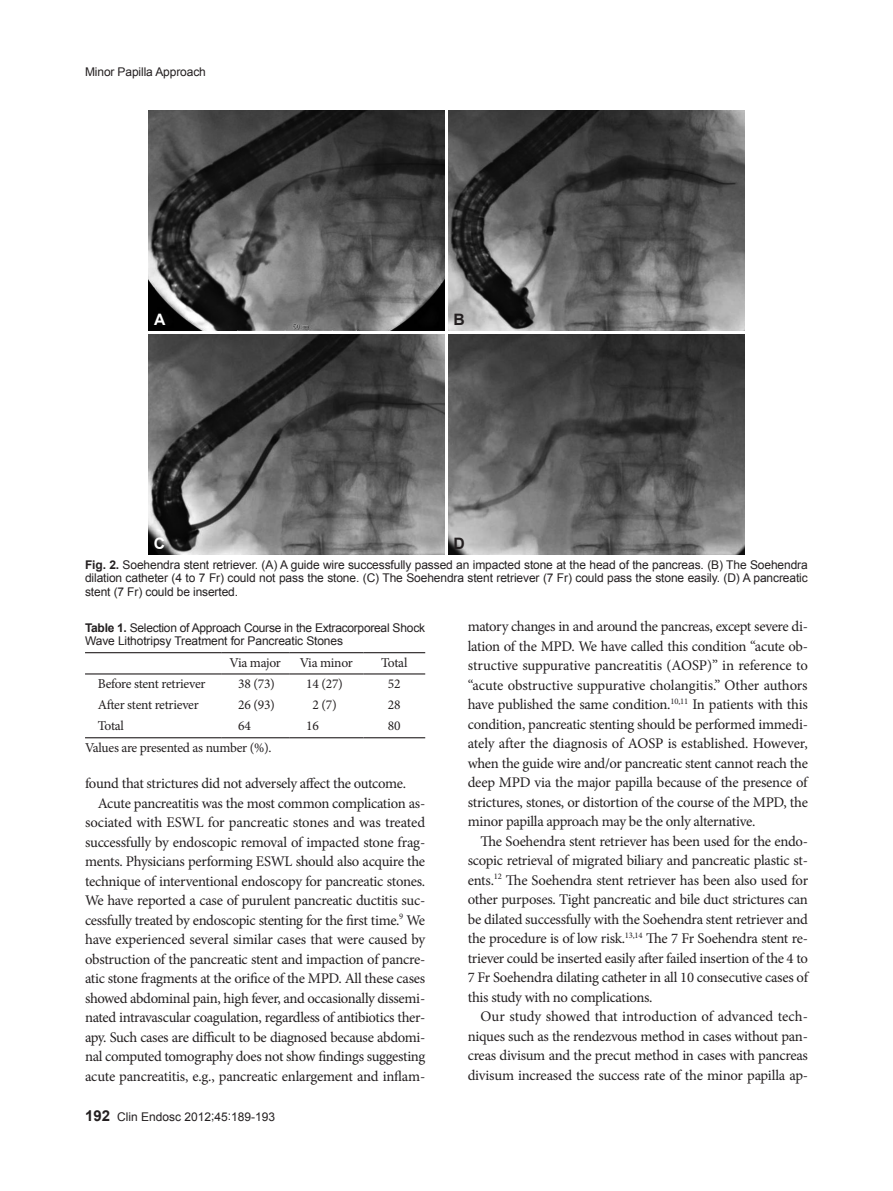
<style>
.page{position:relative;width:893px;height:1191px;background:#fff}
.page>*{position:absolute;margin:0;border:0;box-sizing:border-box;transform-origin:0 0}
.t1{font:700 15.75px "Arial";color:#fff}
.t2{font:700 15.75px "Arial";color:#231f20}
.본문{font:14.7px/19.5px "Minion Pro";letter-spacing:-.02em;color:#231f20;text-align:justify}
.표본문{font:13.5px "Minion Pro";letter-spacing:-.02em;color:#231f20}
.표설명{font:13.5px "Minion Pro";letter-spacing:-.025em;color:#231f20}
.그림제목{font:12px/13.5px "Arial";letter-spacing:-.01em;color:#231f20;text-align:justify}
.표제목{font:12px/13.5px "Arial";letter-spacing:-.015em;color:#231f20}
.s1{font-weight:700}
.s2{font-weight:700;font-size:15px}
</style>
<div class="page">
<hr style="left:85px;top:737px;width:136px;height:1px;background:#231f20">
<hr style="left:221px;top:737px;width:68px;height:1px;background:#231f20">
<hr style="left:289px;top:737px;width:74px;height:1px;background:#231f20">
<hr style="left:363px;top:737px;width:62px;height:1px;background:#231f20">
<hr style="left:85px;top:652px;width:136px;height:1px;background:#231f20">
<hr style="left:221px;top:652px;width:68px;height:1px;background:#231f20">
<hr style="left:289px;top:652px;width:74px;height:1px;background:#231f20">
<hr style="left:363px;top:652px;width:62px;height:1px;background:#231f20">
<hr style="left:85px;top:673px;width:136px;height:1px;background:#231f20">
<hr style="left:221px;top:673px;width:68px;height:1px;background:#231f20">
<hr style="left:289px;top:673px;width:74px;height:1px;background:#231f20">
<hr style="left:363px;top:673px;width:62px;height:1px;background:#231f20">
<img style="left:149px;top:111px;width:295px;height:219px">
<img style="left:449px;top:111px;width:295px;height:219px">
<img style="left:149px;top:334px;width:295px;height:220px">
<img style="left:449px;top:334px;width:295px;height:220px">
<p class="그림제목" style="left:85px;top:65px;width:122px">Minor Papilla Approach</p>
<p class="t1" style="left:154px;top:309px;width:13px">A</p>
<p class="t1" style="left:154px;top:533px;width:13px">C</p>
<p class="t2" style="left:454px;top:309px;width:13px">B</p>
<p class="t2" style="left:454px;top:533px;width:13px">D</p>
<p class="그림제목" style="left:85px;top:558px;width:724px"><span class="s1">Fig. 2.</span> Soehendra stent retriever. (A) A guide wire successfully passed an impacted stone at the head of the pancreas. (B) The Soehendra dilation catheter (4 to 7 Fr) could not pass the stone. (C) The Soehendra stent retriever (7 Fr) could pass the stone easily. (D) A pancreatic stent (7 Fr) could be inserted.</p>
<p class="표제목" style="left:85px;top:621px;width:342px"><span class="s1">Table 1.</span> Selection of Approach Course in the Extracorporeal Shock<br>Wave Lithotripsy Treatment for Pancreatic Stones</p>
<p class="표본문" style="left:230px;top:653px;width:53px">Via major</p>
<p class="표본문" style="left:300px;top:653px;width:55px">Via minor</p>
<p class="표본문" style="left:381px;top:653px;width:28px">Total</p>
<p class="표본문" style="left:98px;top:675px;width:109px">Before stent retriever</p>
<p class="표본문" style="left:238px;top:675px;width:38px">38 (73)</p>
<p class="표본문" style="left:306px;top:675px;width:38px">14 (27)</p>
<p class="표본문" style="left:388px;top:675px;width:14px">52</p>
<p class="표본문" style="left:98px;top:696px;width:102px">After stent retriever</p>
<p class="표본문" style="left:238px;top:696px;width:38px">26 (93)</p>
<p class="표본문" style="left:312px;top:696px;width:26px">2 (7)</p>
<p class="표본문" style="left:388px;top:696px;width:14px">28</p>
<p class="표본문" style="left:98px;top:717px;width:28px">Total</p>
<p class="표본문" style="left:238px;top:717px;width:14px">64</p>
<p class="표본문" style="left:306px;top:717px;width:14px">16</p>
<p class="표본문" style="left:388px;top:717px;width:14px">80</p>
<p class="표설명" style="left:85px;top:738px;width:188px">Values are presented as number (%).</p>
<p class="본문" style="left:85px;top:773px;width:323px">found that strictures did not adversely affect the outcome.</p>
<p class="본문" style="left:85px;top:793px;width:342px;text-indent:13px">Acute pancreatitis was the most common complication as&shy;sociated with ESWL for pancreatic stones and was treated successfully by endoscopic removal of impacted stone frag&shy;ments. Physicians performing ESWL should also acquire the technique of interventional endoscopy for pancreatic stones.<br>We have reported a case of purulent pancreatic ductitis suc&shy;cessfully treated by endoscopic stenting for the first time.<sup>9</sup> We have experienced several similar cases that were caused by obstruction of the pancreatic stent and impaction of pancre&shy;atic stone fragments at the orifice of the MPD. All these cases showed abdominal pain, high fever, and occasionally dissemi&shy;nated intravascular coagulation, regardless of antibiotics ther&shy;apy. Such cases are difficult to be diagnosed because abdomi&shy;nal computed tomography does not show findings suggesting acute pancreatitis, e.g., pancreatic enlargement and inflam-</p>
<p class="그림제목" style="left:85px;top:1110px;width:192px"><span class="s2">192</span> Clin Endosc 2012;45:189-193</p>
<p class="본문" style="left:468px;top:616px;width:342px">matory changes in and around the pancreas, except severe di&shy;lation of the MPD. We have called this condition “acute ob&shy;structive suppurative pancreatitis (AOSP)” in reference to “acute obstructive suppurative cholangitis.” Other authors have published the same condition.<sup>10,11</sup> In patients with this condition, pancreatic stenting should be performed immedi&shy;ately after the diagnosis of AOSP is established. However, when the guide wire and/or pancreatic stent cannot reach the deep MPD via the major papilla because of the presence of strictures, stones, or distortion of the course of the MPD, the minor papilla approach may be the only alternative.</p>
<p class="본문" style="left:468px;top:831px;width:342px;text-indent:13px">The Soehendra stent retriever has been used for the endo&shy;scopic retrieval of migrated biliary and pancreatic plastic st&shy;ents.<sup>12</sup> The Soehendra stent retriever has been also used for other purposes. Tight pancreatic and bile duct strictures can be dilated successfully with the Soehendra stent retriever and the procedure is of low risk.<sup>13,14</sup> The 7 Fr Soehendra stent re&shy;triever could be inserted easily after failed insertion of the 4 to 7 Fr Soehendra dilating catheter in all 10 consecutive cases of this study with no complications.</p>
<p class="본문" style="left:468px;top:1006px;width:342px;text-indent:13px">Our study showed that introduction of advanced tech&shy;niques such as the rendezvous method in cases without pan&shy;creas divisum and the precut method in cases with pancreas divisum increased the success rate of the minor papilla ap-</p>
</div>
